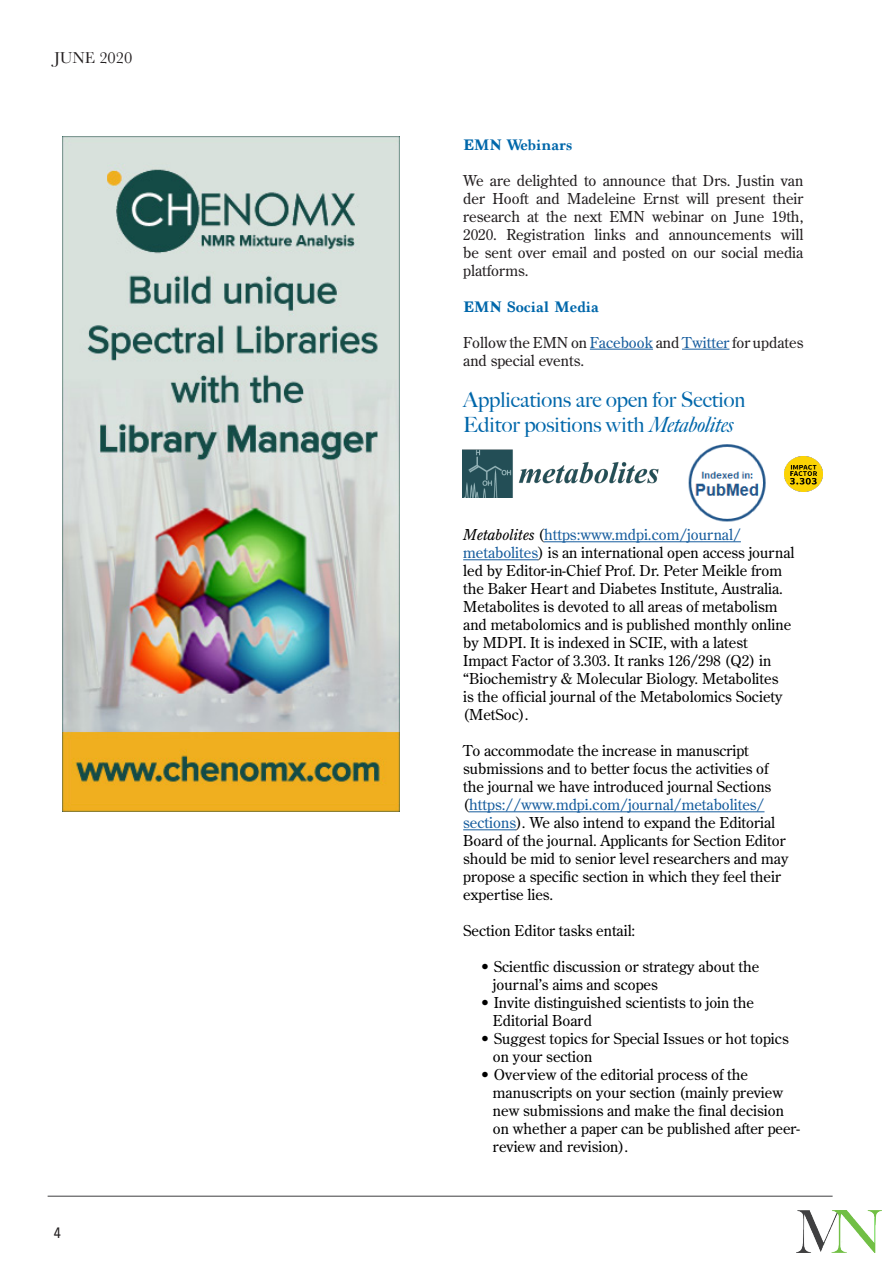
<style>
.page{position:relative;width:893px;height:1263px;background:#fff}
.page>*{position:absolute;margin:0;border:0;box-sizing:border-box;transform-origin:0 0}
.t1{font:500 21px/25.2px "Big Caslon";color:#0067aa}
.t2{font:16.5px "Baskerville";color:#231f20}
.t3{font:15px/18px "Century Old Style Std";color:#000}
.t4{font:15px/18px "Century Old Style Std";color:#231f20;text-align:justify}
.t5{font:700 15px "Marion";color:#0067aa}
.t6{font:500 15px "Avenir Next Condensed";color:#231f20}
.s1{color:#175d9e}
.s2{font-family:"Big Caslon FB";font-weight:400;font-style:italic}
.s3{font-style:italic}
</style>
<div class="page">
<img style="left:797px;top:1210px;width:84px;height:42px">
<hr style="left:48px;top:1196px;width:785px;height:1px;background:#3e3e3f">
<hr style="left:590px;top:349px;width:63px;height:1px;background:#175d9e">
<hr style="left:682px;top:349px;width:47px;height:1px;background:#175d9e">
<hr style="left:544px;top:541px;width:197px;height:1px;background:#175d9e">
<hr style="left:463px;top:559px;width:75px;height:1px;background:#175d9e">
<hr style="left:469px;top:811px;width:295px;height:1px;background:#175d9e">
<hr style="left:463px;top:829px;width:53px;height:1px;background:#175d9e">
<img style="left:462px;top:450px;width:196px;height:48px">
<img style="left:688px;top:444px;width:78px;height:78px">
<img style="left:784px;top:456px;width:38px;height:35px">
<img style="left:62px;top:136px;width:338px;height:675px">
<p class="t2" style="left:54px;top:47px;width:80px">JUNE 2020</p>
<p class="t6" style="left:54px;top:1223px;width:9px">4</p>
<p class="t5" style="left:463px;top:136px;width:110px">EMN Webinars</p>
<p class="t4" style="left:463px;top:171px;width:342px">We are delighted to announce that Drs. Justin van der Hooft and Madeleine Ernst will present their research at the next EMN webinar on June 19th, 2020. Registration links and announcements will be sent over email and posted on our social media platforms.</p>
<p class="t5" style="left:463px;top:298px;width:137px">EMN Social Media</p>
<p class="t4" style="left:463px;top:333px;width:342px">Follow the EMN on <span class="s1">Facebook</span> and <span class="s1">Twitter</span> for updates and special events.</p>
<p class="t1" style="left:463px;top:387px;width:284px">Applications are open for Section<br>Editor positions with <span class="s2">Metabolites</span></p>
<p class="t3" style="left:463px;top:526px;width:333px"><span class="s3">Metabolites</span> (<span class="s1">https:www.mdpi.com/journal/ metabolites</span>) is an international open access journal led by Editor-in-Chief Prof. Dr. Peter Meikle from the Baker Heart and Diabetes Institute, Australia.<br>Metabolites is devoted to all areas of metabolism and metabolomics and is published monthly online by MDPI. It is indexed in SCIE, with a latest Impact Factor of 3.303. It ranks 126/298 (Q2) in “Biochemistry &amp; Molecular Biology. Metabolites<br>is the official journal of the Metabolomics Society (MetSoc).</p>
<p class="t3" style="left:463px;top:742px;width:327px">To accommodate the increase in manuscript submissions and to better focus the activities of the journal we have introduced journal Sections (<span class="s1">https://www.mdpi.com/journal/metabolites/ sections</span>). We also intend to expand the Editorial Board of the journal. Applicants for Section Editor should be mid to senior level researchers and may propose a specific section in which they feel their expertise lies.</p>
<p class="t3" style="left:463px;top:922px;width:174px">Section Editor tasks entail:</p>
<p class="t3" style="left:480px;top:958px;width:281px">• Scientfic discussion or strategy about the</p>
<p class="t3" style="left:493px;top:976px;width:166px">journal’s aims and scopes</p>
<p class="t3" style="left:480px;top:994px;width:275px">• Invite distinguished scientists to join the</p>
<p class="t3" style="left:493px;top:1012px;width:101px">Editorial Board</p>
<p class="t3" style="left:480px;top:1030px;width:310px">• Suggest topics for Special Issues or hot topics</p>
<p class="t3" style="left:493px;top:1048px;width:101px">on your section</p>
<p class="t3" style="left:480px;top:1066px;width:269px">• Overview of the editorial process of the</p>
<p class="t3" style="left:493px;top:1084px;width:309px">manuscripts on your section (mainly preview new submissions and make the final decision on whether a paper can be published after peer&shy;review and revision).</p>
</div>
